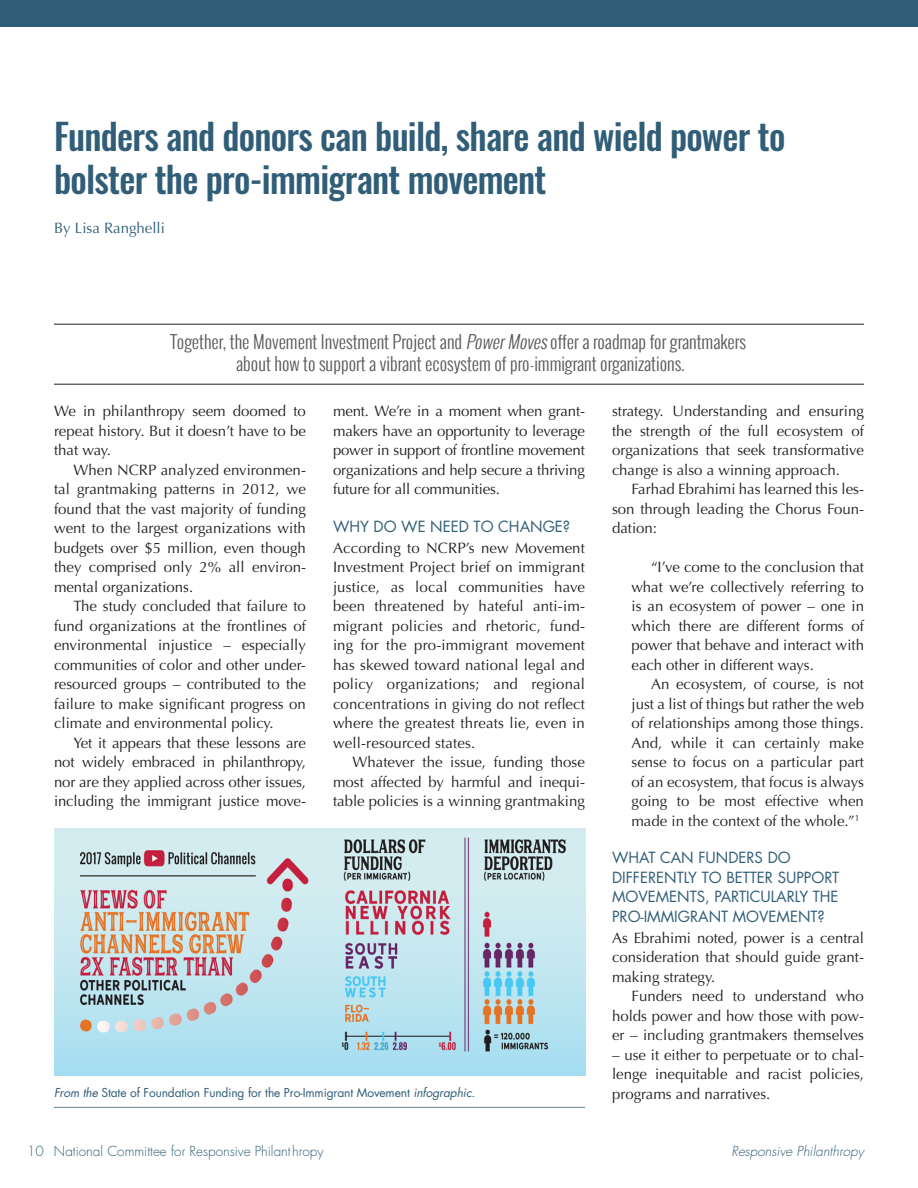
<style>
.page{position:relative;width:918px;height:1188px;background:#fff}
.page>*{position:absolute;margin:0;border:0;box-sizing:border-box;transform-origin:0 0}
.headline{font:500 36px/43.2px "Oswald";letter-spacing:-.02em;color:#305d77}
.t1{font:300 18px/22.5px "Oswald";color:#57585a;text-align:center}
.running_text{font:15px/19.5px "Optima";color:#231f20;text-align:justify}
.no_indent{font:15px/19.5px "Optima";color:#231f20;text-align:justify}
.t2{font:15px/19.5px "Futura";color:#305d77}
.byline{font:15px "Optima";color:#305d77}
.t3{font:300 13.5px "Futura";color:#305d77}
.t4{font:italic 300 13.5px "Futura";color:#305d77}
.t5{font:12px "Futura";letter-spacing:-.01em;color:#305d77}
.s1{font-style:italic}
</style>
<div class="page">
<div style="left:0;top:0;width:918px;height:27px;background:#305d77"></div>
<hr style="left:54px;top:324px;width:810px;height:1px;background:#231f20">
<hr style="left:54px;top:384px;width:810px;height:1px;background:#231f20">
<img style="left:54px;top:829px;width:531px;height:247px">
<hr style="left:54px;top:1107px;width:531px;height:1px;background:#658397">
<p class="headline" style="left:54px;top:117px;width:733px">Funders and donors can build, share and wield power to bolster the pro-immigrant movement</p>
<p class="byline" style="left:54px;top:219px;width:112px">By Lisa Ranghelli</p>
<p class="t1" style="left:171px;top:330px;width:577px">Together, the Movement Investment Project and <span class="s1">PowerMoves</span>offer a roadmap for grantmakers about how to support a vibrant ecosystem of pro-immigrant organizations.</p>
<p class="no_indent" style="left:54px;top:402px;width:254px">We in philanthropy seem doomed to repeat history. But it doesn’t have to be that way.</p>
<p class="running_text" style="left:54px;top:460px;width:254px;text-indent:20px">When NCRP analyzed environmen&shy;tal grantmaking patterns in 2012, we found that the vast majority of funding went to the largest organizations with budgets over $5 million, even though they comprised only 2% all environ&shy;mental organizations.</p>
<p class="running_text" style="left:54px;top:597px;width:254px;text-indent:20px">The study concluded that failure to fund organizations at the frontlines of environmental injustice – especially communities of color and other under&shy;resourced groups – contributed to the failure to make significant progress on climate and environmental policy.</p>
<p class="running_text" style="left:54px;top:733px;width:254px;text-indent:20px">Yet it appears that these lessons are not widely embraced in philanthropy, nor are they applied across other issues, including the immigrant justice move-</p>
<p class="running_text" style="left:333px;top:402px;width:254px">ment. We’re in a moment when grant&shy;makers have an opportunity to leverage power in support of frontline movement organizations and help secure a thriving future for all communities.</p>
<p class="t2" style="left:333px;top:517px;width:239px">WHY DO WE NEED TO CHANGE?</p>
<p class="no_indent" style="left:333px;top:538px;width:254px">According to NCRP’s new Movement Investment Project brief on immigrant justice, as local communities have been threatened by hateful anti-im&shy;migrant policies and rhetoric, fund&shy;ing for the pro-immigrant movement has skewed toward national legal and policy organizations; and regional concentrations in giving do not reflect where the greatest threats lie, even in well-resourced states.</p>
<p class="running_text" style="left:333px;top:753px;width:253px;text-indent:19px">Whatever the issue, funding those most affected by harmful and inequi&shy;table policies is a winning grantmaking</p>
<p class="t5" style="left:54px;top:1085px;width:423px"><span class="s1">From the</span> State of Foundation Funding for the Pro-Immigrant Movement <span class="s1">infographic.</span></p>
<p class="running_text" style="left:612px;top:402px;width:254px">strategy. Understanding and ensuring the strength of the full ecosystem of organizations that seek transformative change is also a winning approach.</p>
<p class="running_text" style="left:612px;top:480px;width:253px;text-indent:19px">Farhad Ebrahimi has learned this les&shy;son through leading the Chorus Foun&shy;dation:</p>
<p class="running_text" style="left:632px;top:558px;width:234px;text-indent:20px">“I’ve come to the conclusion that what we’re collectively referring to is an ecosystem of power – one in which there are different forms of power that behave and interact with each other in different ways.</p>
<p class="running_text" style="left:632px;top:675px;width:234px;text-indent:20px">An ecosystem, of course, is not just a list of things but rather the web of relationships among those things.<br>And, while it can certainly make sense to focus on a particular part of an ecosystem, that focus is always going to be most effective when made in the context of the whole.”<sup>1</sup></p>
<p class="t2" style="left:612px;top:848px;width:229px">WHAT CAN FUNDERS DO<br>DIFFERENTLY TO BETTER SUPPORT<br>MOVEMENTS, PARTICULARLY THE<br>PRO-IMMIGRANT MOVEMENT?</p>
<p class="no_indent" style="left:612px;top:928px;width:254px">As Ebrahimi noted, power is a central consideration that should guide grant&shy;making strategy.</p>
<p class="running_text" style="left:612px;top:987px;width:254px;text-indent:20px">Funders need to understand who holds power and how those with pow&shy;er – including grantmakers themselves</p>
<p class="running_text" style="left:612px;top:1045px;width:254px">– use it either to perpetuate or to chal&shy;lenge inequitable and racist policies, programs and narratives.</p>
<p class="t3" style="left:27px;top:1143px;width:298px">10 National Committee for Responsive Philanthropy</p>
<p class="t4" style="left:731px;top:1143px;width:134px">Responsive Philanthropy</p>
</div>
